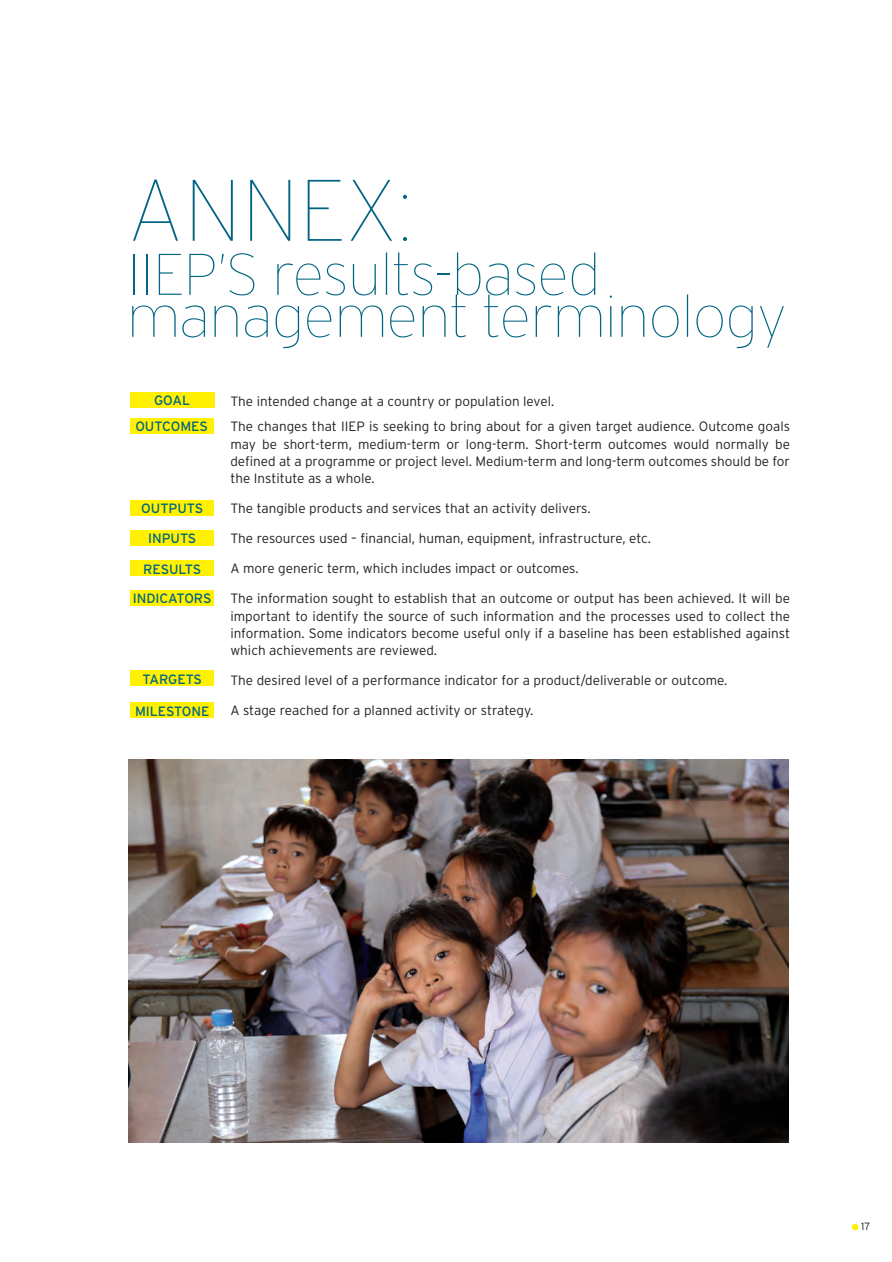
<style>
.page{position:relative;width:892px;height:1262px;background:#fff}
.page>*{position:absolute;margin:0;border:0;box-sizing:border-box;transform-origin:0 0}
.t1{font:100 87px "Interstate";color:#016482}
.t2{font:100 58.5px/42px "Interstate";letter-spacing:-.01em;color:#016482}
.t3{font:300 13.5px/17.2px "Interstate";color:#231f20;text-align:justify}
.t4{font:13.5px "Interstate";color:#016482}
.t5{font:300 10.5px "Interstate";color:#231f20}
</style>
<div class="page">
<svg style="left:851px;top:1223px;width:6px;height:7px"></svg>
<img style="left:128px;top:759px;width:659px;height:383px">
<div style="left:130px;top:392px;width:84px;height:15px;background:#fff101"></div>
<div style="left:130px;top:418px;width:83px;height:15px;background:#fff101"></div>
<div style="left:130px;top:500px;width:84px;height:15px;background:#fff101"></div>
<div style="left:130px;top:530px;width:84px;height:15px;background:#fff101"></div>
<div style="left:130px;top:560px;width:84px;height:15px;background:#fff101"></div>
<div style="left:130px;top:590px;width:84px;height:15px;background:#fff101"></div>
<div style="left:130px;top:670px;width:84px;height:16px;background:#fff101"></div>
<div style="left:130px;top:702px;width:84px;height:15px;background:#fff101"></div>
<h1 class="t1" style="left:127px;top:164px;width:287px">Annex:</h1>
<h2 class="t2" style="left:127px;top:254px;width:660px">IIEP’s results-based management terminology</h2>
<p class="t4" style="left:154px;top:393px;width:10px">GOAL</p>
<p class="t3" style="left:230px;top:388px;width:561px;line-height:25.8px">The intended change at a country or population level.<br>The changes that II EP is seeking to bring about for a given target audience. Outcome goals</p>
<p class="t3" style="left:230px;top:435px;width:561px">may be short-term, medium-term or long-term. Short-term outcomes would normally be defined at a programme or project level. Medium-term and long-term outcomes should be for the I nstitute as a whole.</p>
<p class="t3" style="left:230px;top:499px;width:361px">The tangible products and services that an activity delivers.</p>
<p class="t3" style="left:230px;top:529px;width:422px">The resources used – financial, human, equipment, infrastructure, etc.</p>
<p class="t3" style="left:230px;top:559px;width:349px">A more generic term, which includes impact or outcomes.</p>
<p class="t3" style="left:230px;top:589px;width:561px">The information sought to establish that an outcome or output has been achieved. It will be important to identify the source of such information and the processes used to collect the information. Some indicators become useful only if a baseline has been established against which achievements are reviewed.</p>
<p class="t3" style="left:230px;top:671px;width:498px">The desired level of a performance indicator for a product/deliverable or outcome.</p>
<p class="t3" style="left:230px;top:701px;width:304px">A stage reached for a planned activity or strategy.</p>
<p class="t4" style="left:135px;top:419px;width:74px">OUTCOMES</p>
<p class="t4" style="left:141px;top:501px;width:10px">OUT</p>
<p class="t4" style="left:168px;top:501px;width:18px">PUTS</p>
<p class="t4" style="left:148px;top:531px;width:32px">INPUTS</p>
<p class="t4" style="left:143px;top:561px;width:24px">RESULTS</p>
<p class="t4" style="left:133px;top:591px;width:37px">INDICATO</p>
<p class="t4" style="left:194px;top:591px;width:18px">RS</p>
<p class="t4" style="left:142px;top:671px;width:52px">TARGETS</p>
<p class="t4" style="left:135px;top:703px;width:34px">MILESTON</p>
<p class="t4" style="left:201px;top:703px;width:10px">E</p>
<p class="t5" style="left:860px;top:1220px;width:11px">17</p>
</div>
